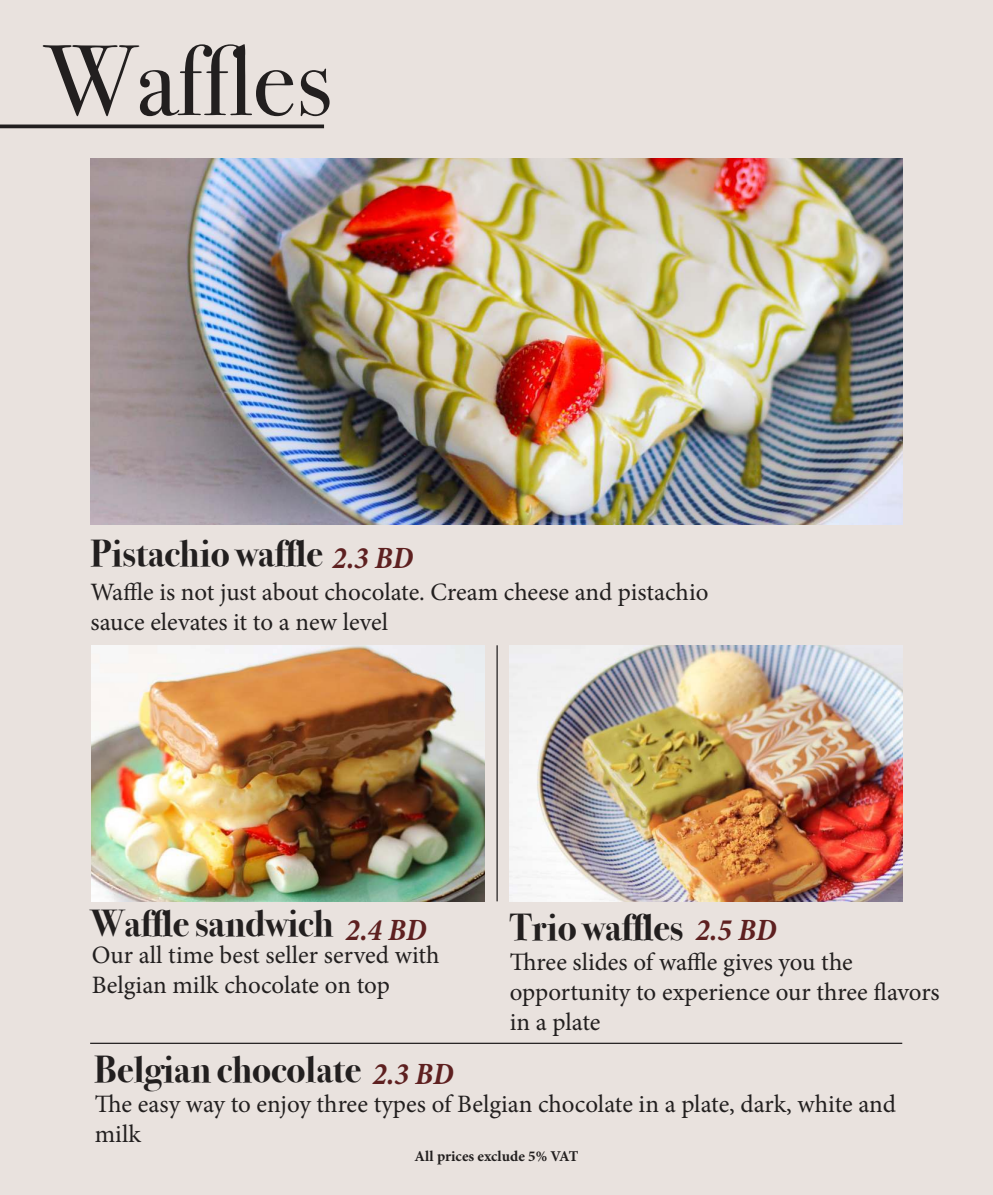
<style>
.page{position:relative;width:993px;height:1195px;background:#fff}
.page>*{position:absolute;margin:0;border:0;box-sizing:border-box;transform-origin:0 0}
.t1{font:100px "Bodoni Svty Two OSITCTT";color:#221f1f}
.t2{font:700 37.5px "Bodoni Svty Two OSITCTT";color:#221f1f}
.t3{font:italic 700 condensed 31.25px "Minion Pro";color:#5e2020}
.t4{font:25px/30px "Minion Pro";color:#221f1f}
.t5{font:700 15px "Minion Pro";color:#221f1f}
</style>
<div class="page">
<div style="left:0;top:0;width:992px;height:1194px;background:#e9e2de"></div>
<img style="left:90px;top:159px;width:812px;height:365px">
<img style="left:92px;top:645px;width:392px;height:256px">
<img style="left:509px;top:645px;width:392px;height:256px">
<svg style="left:0;top:124px;width:324px;height:4px"></svg>
<hr style="left:496px;top:645px;width:1px;height:256px;background:#221f1f">
<hr style="left:90px;top:1042px;width:811px;height:1px;background:#221f1f">
<h1 class="t1" style="left:45px;top:21px;width:288px">Waffles</h1>
<h2 class="t2" style="left:90px;top:531px;width:234px">Pistachio waffle</h2>
<p class="t3" style="left:332px;top:538px;width:83px">2.3 BD</p>
<p class="t4" style="left:90px;top:579px;width:619px">Waffle is not just about chocolate. Cream cheese and pistachio sauce elevates it to a new level</p>
<h2 class="t2" style="left:90px;top:901px;width:245px">Waffle sandwich</h2>
<h2 class="t2" style="left:509px;top:905px;width:175px">Trio waffles</h2>
<p class="t3" style="left:345px;top:910px;width:83px">2.4 BD</p>
<p class="t3" style="left:695px;top:910px;width:83px">2.5 BD</p>
<p class="t4" style="left:92px;top:941px;width:349px">Our all time best seller served with<br>Belgian milk chocolate on top</p>
<p class="t4" style="left:509px;top:948px;width:431px">Three slides of waffle gives you the opportunity to experience our three flavors in a plate</p>
<h2 class="t2" style="left:94px;top:1054px;width:268px">Belgian chocolate</h2>
<p class="t4" style="left:95px;top:1091px;width:802px">The easy way to enjoy three types of Belgian chocolate in a plate, dark, white and milk</p>
<p class="t3" style="left:372px;top:1054px;width:83px">2.3 BD</p>
<p class="t5" style="left:414px;top:1149px;width:165px">All prices exclude 5% VAT</p>
</div>
